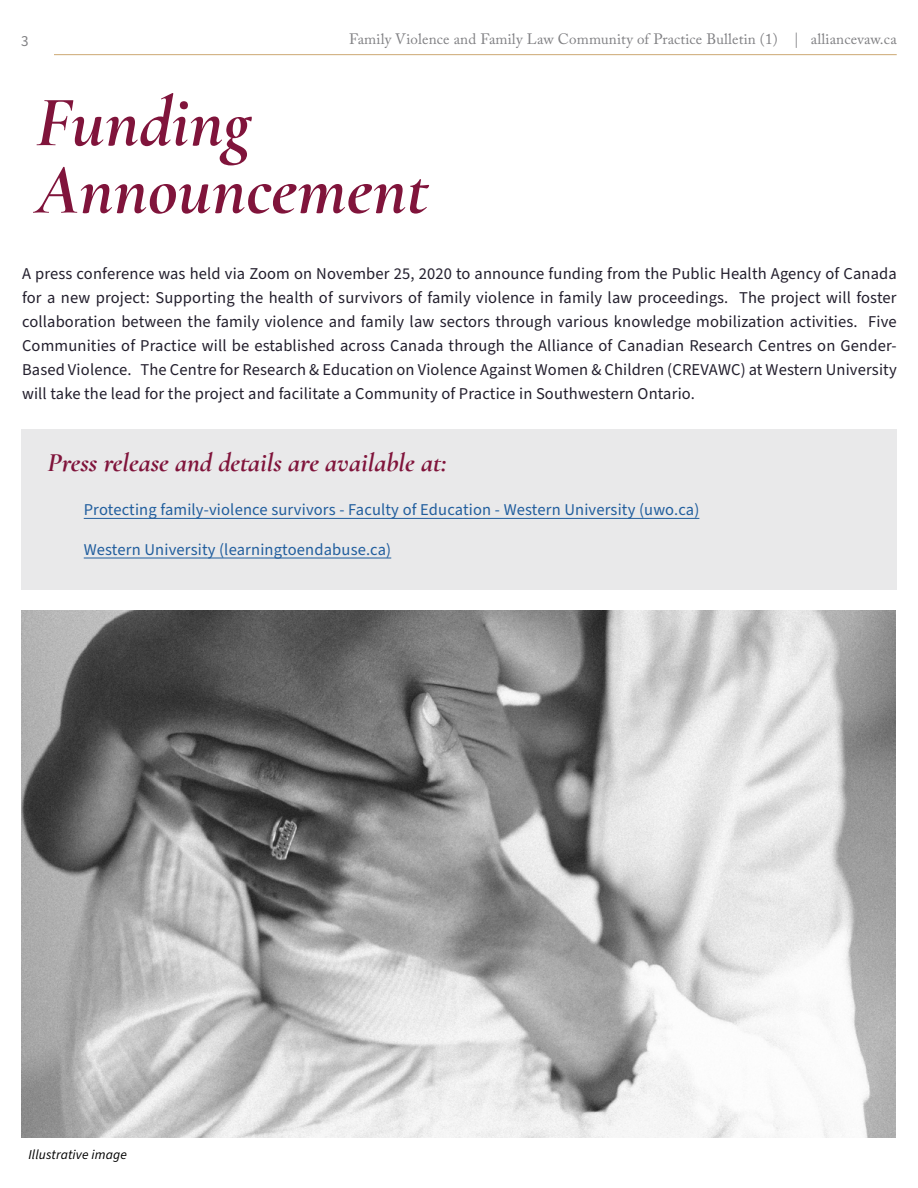
<style>
.page{position:relative;width:918px;height:1188px;background:#fff}
.page>*{position:absolute;margin:0;border:0;box-sizing:border-box;transform-origin:0 0}
.Heading_1{font:italic 700 72px/67.5px "Cormorant Garamond";color:#80143b}
.Header_2{font:italic 700 27px "Cormorant Garamond";color:#80143b}
.Paragraph_01{font:16.5px/24px "Source Sans Pro";letter-spacing:.01em;color:#231f2d;text-align:justify}
.Paragraph_01-2{font:16.5px "Source Sans Pro";letter-spacing:.01em;color:#215e9e}
.t1{font:15px "Adobe Caslon Pro";letter-spacing:.01em;color:#808083}
.t2{font:15px "Source Sans Pro";color:#808083}
.Paragraph_01-3{font:italic 13.5px "Source Sans Pro";letter-spacing:.01em;color:#000}
</style>
<div class="page">
<div style="left:21px;top:429px;width:876px;height:161px;background:#e9e9ea"></div>
<hr style="left:54px;top:54px;width:843px;height:1px;background:#cda872">
<hr style="left:84px;top:518px;width:615px;height:1px;background:#215e9e">
<hr style="left:84px;top:558px;width:307px;height:1px;background:#215e9e">
<img style="left:21px;top:611px;width:875px;height:526px">
<p class="t2" style="left:21px;top:31px;width:9px">3</p>
<p class="t1" style="left:349px;top:30px;width:549px">Family Violence and Family Law Community of Practice Bulletin (1) | alliancevaw.ca</p>
<h1 class="Heading_1" style="left:36px;top:88px;width:394px">Funding<br>Announcement</h1>
<p class="Paragraph_01" style="left:22px;top:262px;width:876px">A press conference was held via Zoom on November 25, 2020 to announce funding from the Public Health Agency of Canada for a new project: Supporting the health of survivors of family violence in family law proceedings. The project will foster collaboration between the family violence and family law sectors through various knowledge mobilization activities. Five Communities of Practice will be established across Canada through the Alliance of Canadian Research Centres on Gender-Based Violence. The Centre for Research &amp; Education on Violence Against Women &amp; Children (CREVAWC) at Western University will take the lead for the project and facilitate a Community of Practice in Southwestern Ontario.</p>
<h2 class="Header_2" style="left:47px;top:446px;width:401px">Press release and details are available at:</h2>
<p class="Paragraph_01-2" style="left:84px;top:499px;width:617px">Protecting family-violence survivors - Faculty of Education - Western University (uwo.ca)</p>
<p class="Paragraph_01-2" style="left:84px;top:539px;width:309px">Western University (learningtoendabuse.ca)</p>
<p class="Paragraph_01-3" style="left:28px;top:1145px;width:100px">Illustrative image</p>
</div>
